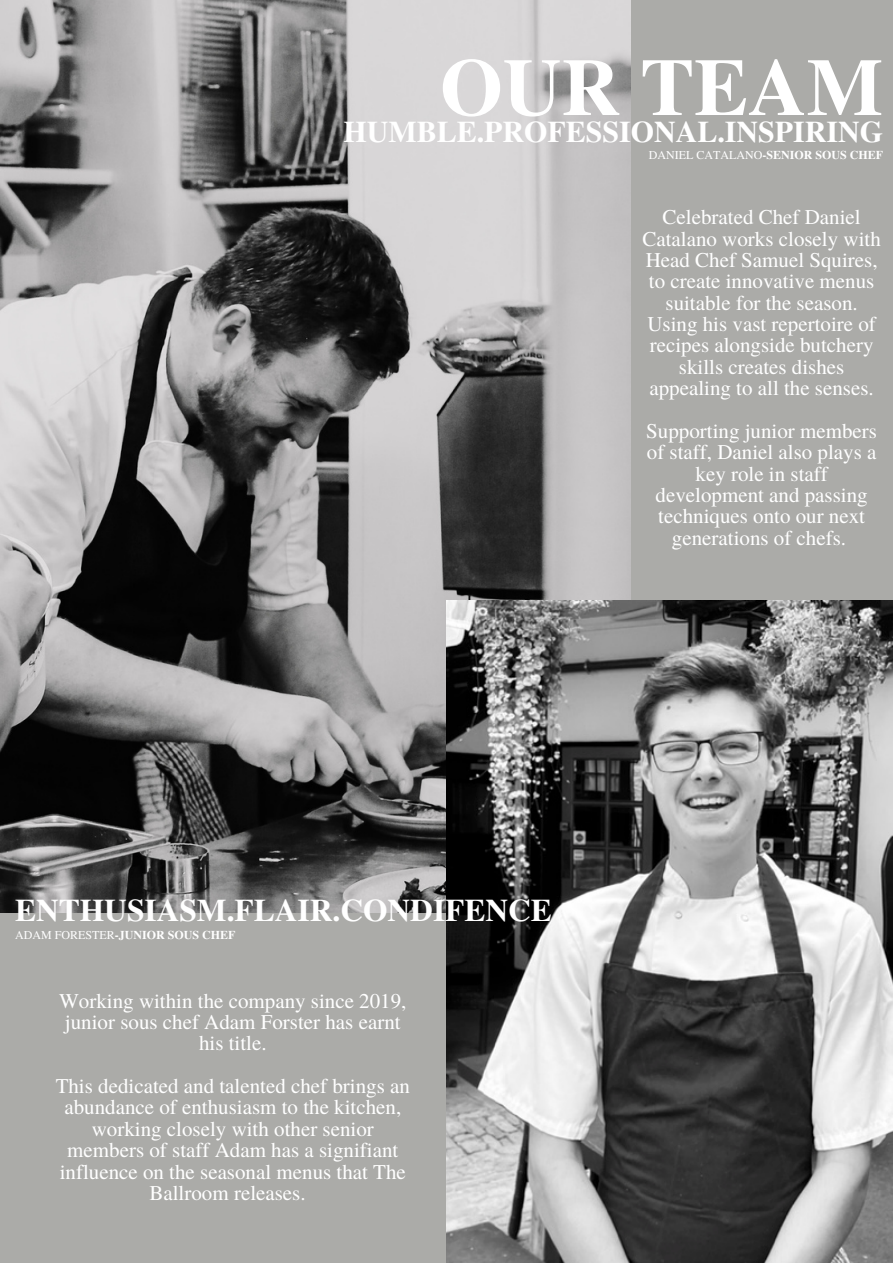
<style>
.page{position:relative;width:893px;height:1264px;background:#fff}
.page>*{position:absolute;margin:0;border:0;box-sizing:border-box;transform-origin:0 0}
.t1{font:700 81px "Te X Gyre Termes";color:#fff}
.t2{font:700 31.5px "Te X Gyre Termes";color:#fff}
.t3{font:700 30px "Te X Gyre Termes";color:#fff}
.t4{font:21px/21.3px "Te X Gyre Termes";color:#fff;text-align:center}
.t5{font:700 12px "Te X Gyre Termes";color:#fff}
.s1{font-weight:400}
</style>
<div class="page">
<div style="left:0;top:0;width:892px;height:1262px;background:#ababa8"></div>
<img style="left:0;top:0;width:631px;height:912px">
<img style="left:446px;top:600px;width:446px;height:662px">
<h1 class="t1" style="left:440px;top:24px;width:444px">OUR TEAM</h1>
<p class="t5" style="left:648px;top:145px;width:236px"><span class="s1">DANIEL CATALANO</span>-SENIOR SOUS CHEF</p>
<h3 class="t3" style="left:343px;top:108px;width:541px">HUMBLE.PROFESSIONAL.INSPIRING</h3>
<p class="t4" style="left:642px;top:205px;width:240px">Celebrated Chef Daniel<br>Catalano works closely with<br>Head Chef Samuel Squires, to create innovative menus suitable for the season.<br>Using his vast repertoire of recipes alongside butchery skills creates dishes appealing to all the senses.</p>
<p class="t4" style="left:646px;top:419px;width:232px">Supporting junior members of staff, Daniel also plays a key role in staff development and passing techniques onto our next generations of chefs.</p>
<h2 class="t2" style="left:15px;top:885px;width:538px">ENTHUSIASM.FLAIR.CONDIFENCE</h2>
<p class="t5" style="left:15px;top:925px;width:222px"><span class="s1">ADAM FORESTER</span>-JUNIOR SOUS CHEF</p>
<p class="t4" style="left:59px;top:988px;width:349px">Working within the company since 2019, junior sous chef Adam Forster has earnt his title.</p>
<p class="t4" style="left:56px;top:1074px;width:356px">This dedicated and talented chef brings an abundance of enthusiasm to the kitchen, working closely with other senior members of staff Adam has a signifiant influence on the seasonal menus that The Ballroom releases.</p>
</div>
